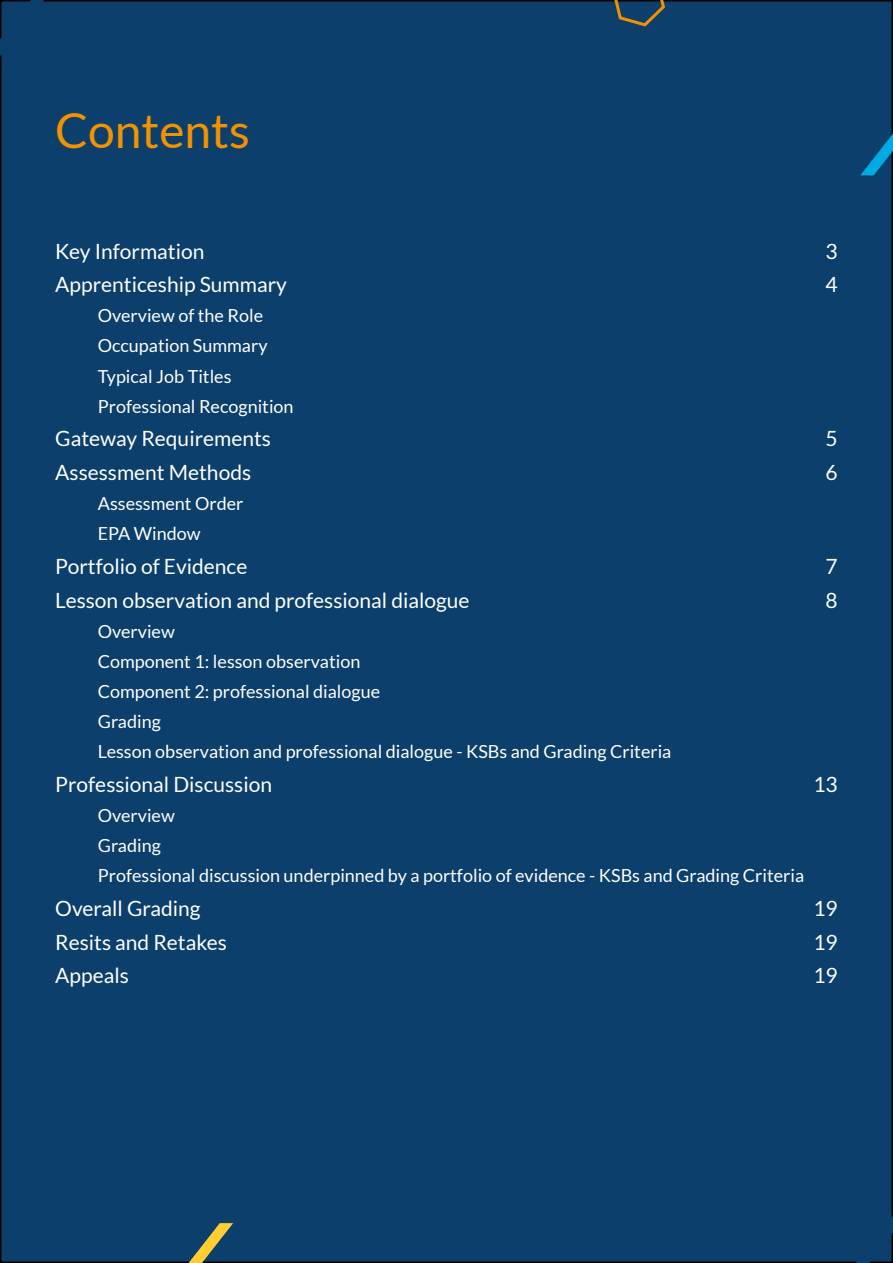
<style>
.page{position:relative;width:893px;height:1263px;background:#fff}
.page>*{position:absolute;margin:0;border:0;box-sizing:border-box;transform-origin:0 0}
.t1{font:48px "Lato";color:#f39200}
.t2{font:21px "Lato";color:#fff}
.t3{font:18px/30.2px "Lato";color:#fff}
</style>
<div class="page">
<div style="left:1px;top:1px;width:891px;height:1261px;background:#0c3f6c"></div>
<svg style="left:860px;top:0;width:33px;height:175px"></svg>
<svg style="left:0;top:0;width:236px;height:106px"></svg>
<svg style="left:0;top:1223px;width:233px;height:40px"></svg>
<svg style="left:752px;top:1044px;width:141px;height:219px"></svg>
<svg style="left:611px;top:0;width:56px;height:27px"></svg>
<h1 class="t1" style="left:55px;top:104px;width:196px">Contents</h1>
<p class="t2" style="left:55px;top:239px;width:151px">Key Information</p>
<p class="t2" style="left:825px;top:239px;width:14px">3</p>
<p class="t2" style="left:55px;top:273px;width:233px">Apprenticeship Summary</p>
<p class="t2" style="left:825px;top:273px;width:14px">4</p>
<p class="t3" style="left:98px;top:301px;width:197px">Overview of the Role<br>Occupation Summary<br>Typical Job Titles<br>Professional Recognition</p>
<p class="t2" style="left:55px;top:427px;width:217px">Gateway Requirements</p>
<p class="t2" style="left:825px;top:427px;width:14px">5</p>
<p class="t2" style="left:55px;top:461px;width:197px">Assessment Methods</p>
<p class="t2" style="left:825px;top:461px;width:14px">6</p>
<p class="t3" style="left:98px;top:488px;width:147px">Assessment Order<br>EPA Window</p>
<p class="t2" style="left:55px;top:555px;width:194px">Portfolio of Evidence</p>
<p class="t2" style="left:825px;top:555px;width:14px">7</p>
<p class="t2" style="left:55px;top:588px;width:416px">Lesson observation and professional dialogue</p>
<p class="t2" style="left:825px;top:588px;width:14px">8</p>
<p class="t3" style="left:98px;top:616px;width:575px">Overview<br>Component 1: lesson observation<br>Component 2: professional dialogue<br>Grading<br>Lesson observation and professional dialogue - KSBs and Grading Criteria</p>
<p class="t2" style="left:55px;top:773px;width:218px">Professional Discussion</p>
<p class="t2" style="left:813px;top:773px;width:26px">13</p>
<p class="t3" style="left:98px;top:800px;width:708px">Overview<br>Grading<br>Professional discussion underpinned by a portfolio of evidence - KSBs and Grading Criteria</p>
<p class="t2" style="left:55px;top:897px;width:147px">Overall Grading</p>
<p class="t2" style="left:813px;top:897px;width:26px">19</p>
<p class="t2" style="left:55px;top:930px;width:173px">Resits and Retakes</p>
<p class="t2" style="left:813px;top:930px;width:26px">19</p>
<p class="t2" style="left:55px;top:964px;width:75px">Appeals</p>
<p class="t2" style="left:813px;top:964px;width:26px">19</p>
</div>
